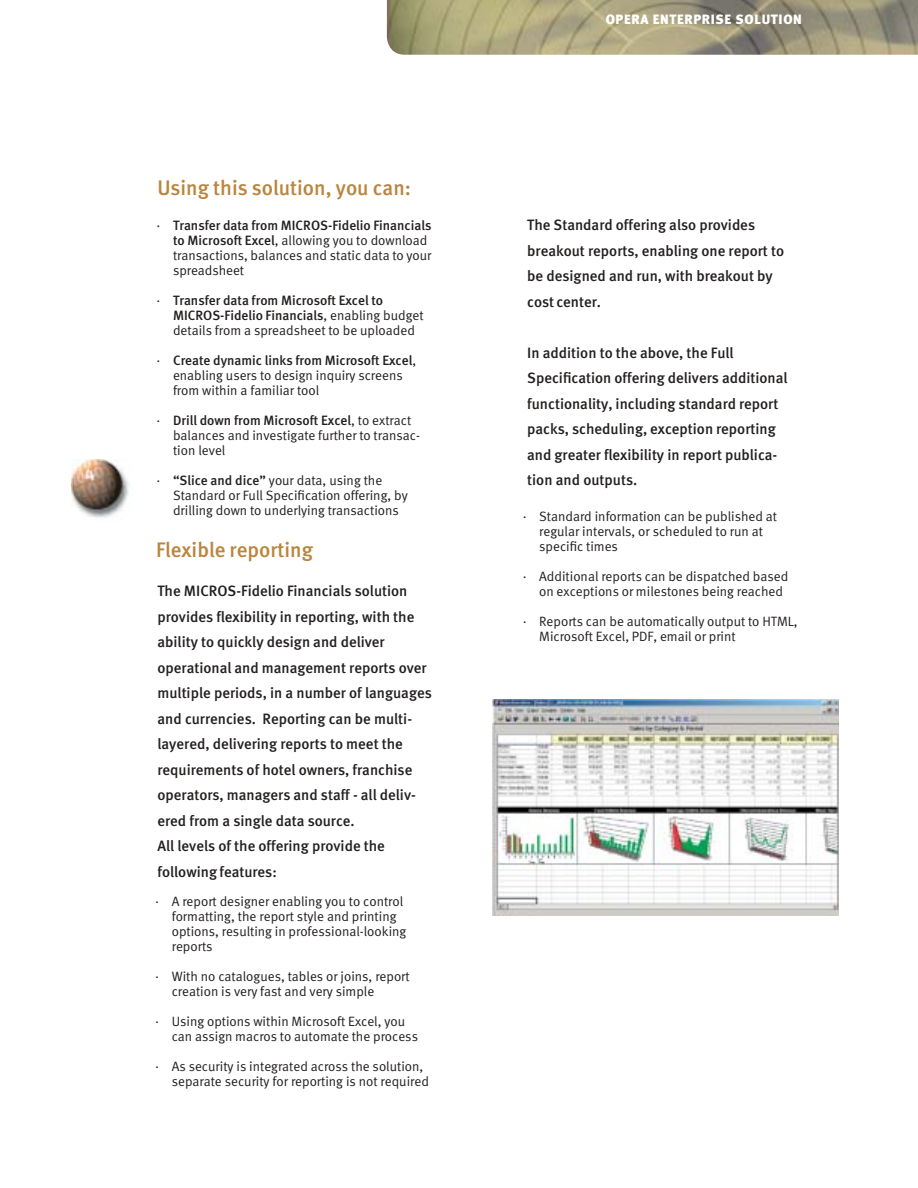
<style>
.page{position:relative;width:918px;height:1188px;background:#fff}
.page>*{position:absolute;margin:0;border:0;box-sizing:border-box;transform-origin:0 0}
.t1{font:21px "Meta Medium LF";color:#ba853e}
.t2{font:15px/25.5px "Meta Medium LF";color:#231f1f}
.t3{font:13.5px/15px "Meta Normal LF";color:#231f1f}
.t4{font:13.5px/15px "Meta Medium LF";color:#231f1f}
.t5{font:900 13.5px "Meta";letter-spacing:.05em;color:#fff}
.s1{font-family:"Meta Normal LF"}
.s2{font-family:"Meta Medium LF"}
</style>
<div class="page">
<img style="left:387px;top:0;width:531px;height:55px">
<img style="left:71px;top:460px;width:58px;height:58px">
<img style="left:493px;top:700px;width:345px;height:216px">
<h1 class="t1" style="left:157px;top:177px;width:255px">Using this solution, you can:</h1>
<p class="t4" style="left:157px;top:218px;width:276px"><span class="s1">·</span> Transfer data from MICROS-Fidelio Financials</p>
<p class="t3" style="left:173px;top:234px;width:260px"><span class="s2">to Microsoft Excel</span>, allowing you to download transactions, balances and static data to your spreadsheet</p>
<p class="t4" style="left:173px;top:293px;width:252px;text-indent:-16px"><span class="s1">·</span> Transfer data from Microsoft Excel to<br>MICROS-Fidelio Financials<span class="s1">, enabling budget</span></p>
<p class="t3" style="left:173px;top:324px;width:243px">details from a spreadsheet to be uploaded</p>
<p class="t4" style="left:157px;top:353px;width:261px"><span class="s1">·</span> Create dynamic links from Microsoft Excel<span class="s1">,</span></p>
<p class="t3" style="left:173px;top:369px;width:231px">enabling users to design inquiry screens from within a familiar tool</p>
<p class="t4" style="left:157px;top:413px;width:256px"><span class="s1">·</span> Drill down from Microsoft Excel<span class="s1">, to extract</span></p>
<p class="t3" style="left:173px;top:429px;width:248px">balances and investigate further to transac&shy;tion level</p>
<p class="t3" style="left:173px;top:474px;width:236px;text-indent:-16px">· <span class="s2">“Slice and dice”</span> your data, using the<br>Standard or Full Specification offering, by drilling down to underlying transactions</p>
<h1 class="t1" style="left:156px;top:540px;width:158px">Flexible reporting</h1>
<p class="t2" style="left:158px;top:579px;width:276px">The MICROS-Fidelio Financials solution provides flexibility in reporting, with the ability to quickly design and deliver operational and management reports over multiple periods, in a number of languages and currencies. Reporting can be multi&shy;layered, delivering reports to meet the requirements of hotel owners, franchise operators, managers and staff - all deliv&shy;ered from a single data source.<br>All levels of the offering provide the following features:</p>
<p class="t3" style="left:172px;top:895px;width:236px;text-indent:-16px">· A report designer enabling you to control formatting, the report style and printing options, resulting in professional-looking reports</p>
<p class="t3" style="left:172px;top:970px;width:239px;text-indent:-16px">· With no catalogues, tables or joins, report creation is very fast and very simple</p>
<p class="t3" style="left:172px;top:1015px;width:248px;text-indent:-16px">· Using options within Microsoft Excel, you can assign macros to automate the process</p>
<p class="t3" style="left:172px;top:1060px;width:259px;text-indent:-16px">· As security is integrated across the solution, separate security for reporting is not required</p>
<p class="t5" style="left:606px;top:15px;width:198px">OPERA ENTERPRISE SOLUTION</p>
<p class="t2" style="left:527px;top:213px;width:258px">The Standard offering also provides breakout reports, enabling one report to be designed and run, with breakout by cost center.</p>
<p class="t2" style="left:527px;top:340px;width:262px">In addition to the above, the Full Specification offering delivers additional functionality, including standard report packs, scheduling, exception reporting and greater flexibility in report publica&shy;tion and outputs.</p>
<p class="t3" style="left:539px;top:511px;width:239px;text-indent:-16px">· Standard information can be published at regular intervals, or scheduled to run at specific times</p>
<p class="t3" style="left:539px;top:571px;width:251px;text-indent:-16px">· Additional reports can be dispatched based on exceptions or milestones being reached</p>
<p class="t3" style="left:539px;top:616px;width:260px;text-indent:-16px">· Reports can be automatically output to HTML,<br>Microsoft Excel, PDF, email or print</p>
</div>
